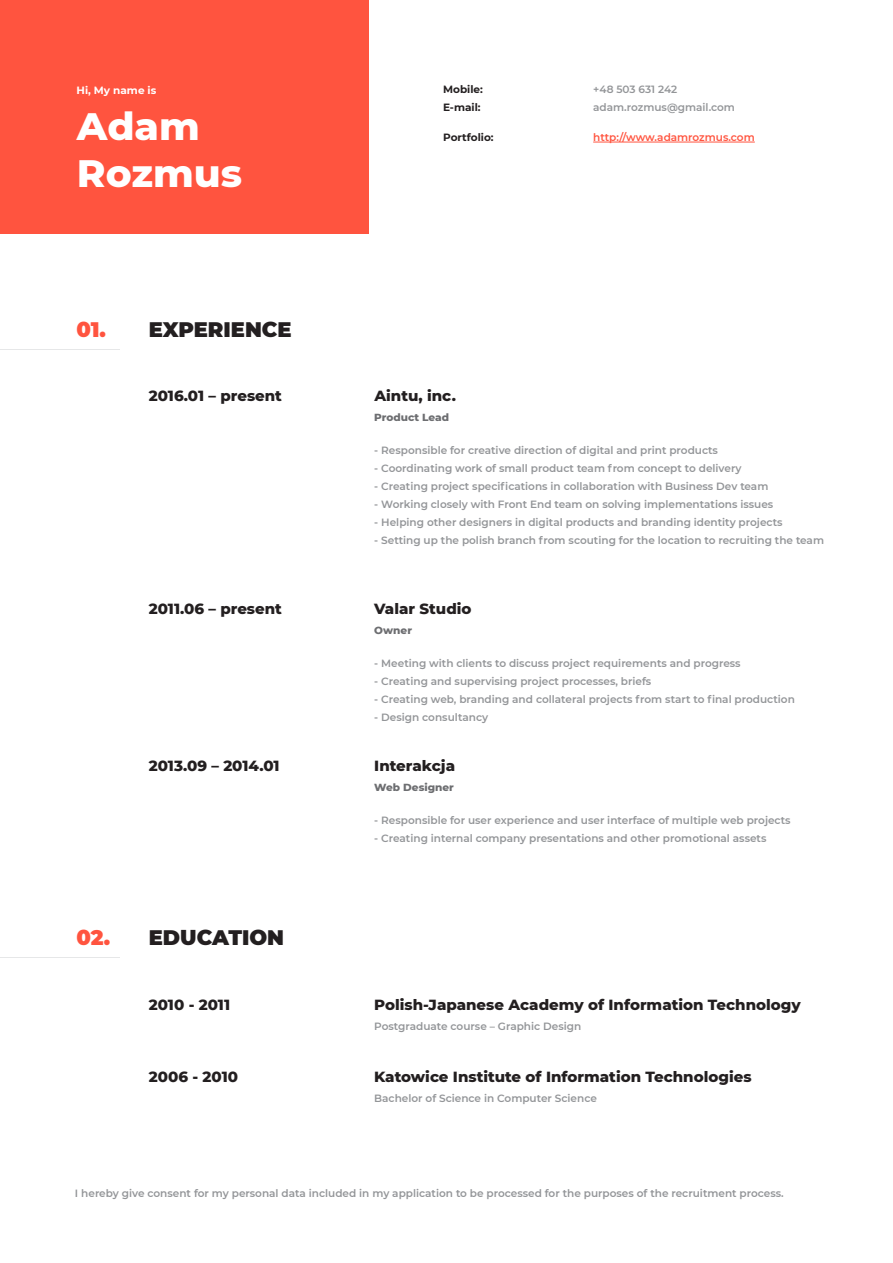
<style>
.page{position:relative;width:893px;height:1263px;background:#fff}
.page>*{position:absolute;margin:0;border:0;box-sizing:border-box;transform-origin:0 0}
.t1{font:800 39px "Montserrat";color:#fff}
.t2{font:900 21px "Montserrat";color:#231f20}
.t3{font:900 21px "Montserrat";color:#ff543f}
.t4{font:800 15px "Montserrat";color:#231f20}
.t5{font:600 10.5px/18px "Montserrat";color:#939598}
.t6{font:800 10.5px "Montserrat";color:#6d6e71}
.t7{font:600 10.5px "Montserrat";color:#ff543f}
.t8{font:700 10.5px/18px "Montserrat";color:#231f20}
.t9{font:700 10.5px "Montserrat";color:#fff}
</style>
<div class="page">
<hr style="left:0;top:957px;width:119px;height:1px;background:#e6e7e8">
<hr style="left:0;top:349px;width:119px;height:1px;background:#e6e7e8">
<div style="left:0;top:0;width:368px;height:234px;background:#ff543f"></div>
<hr style="left:593px;top:142px;width:162px;height:1px;background:#ff543f">
<p class="t8" style="left:443px;top:79px;width:41px">Mobile:<br>E-mail:</p>
<p class="t9" style="left:77px;top:83px;width:81px">Hi, My name is</p>
<p class="t5" style="left:593px;top:79px;width:143px">+48 503 631 242 adam.rozmus@gmail.com</p>
<h1 class="t1" style="left:77px;top:98px;width:124px">Adam</h1>
<p class="t8" style="left:443px;top:128px;width:52px">Portfolio:</p>
<p class="t7" style="left:593px;top:130px;width:163px">http://www.adamrozmus.com</p>
<h1 class="t1" style="left:77px;top:144px;width:167px">Rozmus</h1>
<h2 class="t3" style="left:77px;top:314px;width:31px">01.</h2>
<h2 class="t3" style="left:77px;top:922px;width:35px">02.</h2>
<h2 class="t2" style="left:149px;top:314px;width:144px">EXPERIENCE</h2>
<h3 class="t4" style="left:149px;top:385px;width:135px">2016.01 – present</h3>
<h3 class="t4" style="left:374px;top:385px;width:83px">Aintu, inc.</h3>
<p class="t6" style="left:374px;top:410px;width:77px">Product Lead</p>
<p class="t5" style="left:374px;top:441px;width:345px">- Responsible for creative direction of digital and print products</p>
<p class="t5" style="left:374px;top:459px;width:369px">- Coordinating work of small product team from concept to delivery</p>
<p class="t5" style="left:374px;top:477px;width:396px">- Creating project specifications in collaboration with Business Dev team</p>
<p class="t5" style="left:374px;top:495px;width:401px">- Working closely with Front End team on solving implementations issues</p>
<p class="t5" style="left:374px;top:513px;width:410px">- Helping other designers in digital products and branding identity projects</p>
<p class="t5" style="left:374px;top:531px;width:451px">- Setting up the polish branch from scouting for the location to recruiting the team</p>
<h3 class="t4" style="left:149px;top:598px;width:135px">2011.06 – present</h3>
<h3 class="t4" style="left:374px;top:598px;width:99px">Valar Studio</h3>
<p class="t6" style="left:374px;top:623px;width:39px">Owner</p>
<p class="t5" style="left:374px;top:654px;width:368px">- Meeting with clients to discuss project requirements and progress</p>
<p class="t5" style="left:374px;top:672px;width:278px">- Creating and supervising project processes, briefs</p>
<p class="t5" style="left:374px;top:690px;width:422px">- Creating web, branding and collateral projects from start to final production</p>
<p class="t5" style="left:374px;top:708px;width:115px">- Design consultancy</p>
<h3 class="t4" style="left:149px;top:755px;width:132px">2013.09 – 2014.01</h3>
<h3 class="t4" style="left:374px;top:755px;width:82px">Interakcja</h3>
<p class="t6" style="left:374px;top:780px;width:81px">Web Designer</p>
<h2 class="t2" style="left:149px;top:922px;width:137px">EDUCATION</h2>
<h3 class="t4" style="left:149px;top:993px;width:83px">2010 - 2011</h3>
<h3 class="t4" style="left:149px;top:1065px;width:91px">2006 - 2010</h3>
<p class="t5" style="left:374px;top:811px;width:418px">- Responsible for user experience and user interface of multiple web projects</p>
<p class="t5" style="left:374px;top:829px;width:394px">- Creating internal company presentations and other promotional assets</p>
<h3 class="t4" style="left:374px;top:993px;width:428px">Polish-Japanese Academy of Information Technology</h3>
<p class="t5" style="left:374px;top:1016px;width:209px">Postgraduate course – Graphic Design</p>
<h3 class="t4" style="left:374px;top:1065px;width:379px">Katowice Institute of Information Technologies</h3>
<p class="t5" style="left:374px;top:1088px;width:224px">Bachelor of Science in Computer Science</p>
<p class="t5" style="left:75px;top:1184px;width:710px">I hereby give consent for my personal data included in my application to be processed for the purposes of the recruitment process.</p>
</div>
